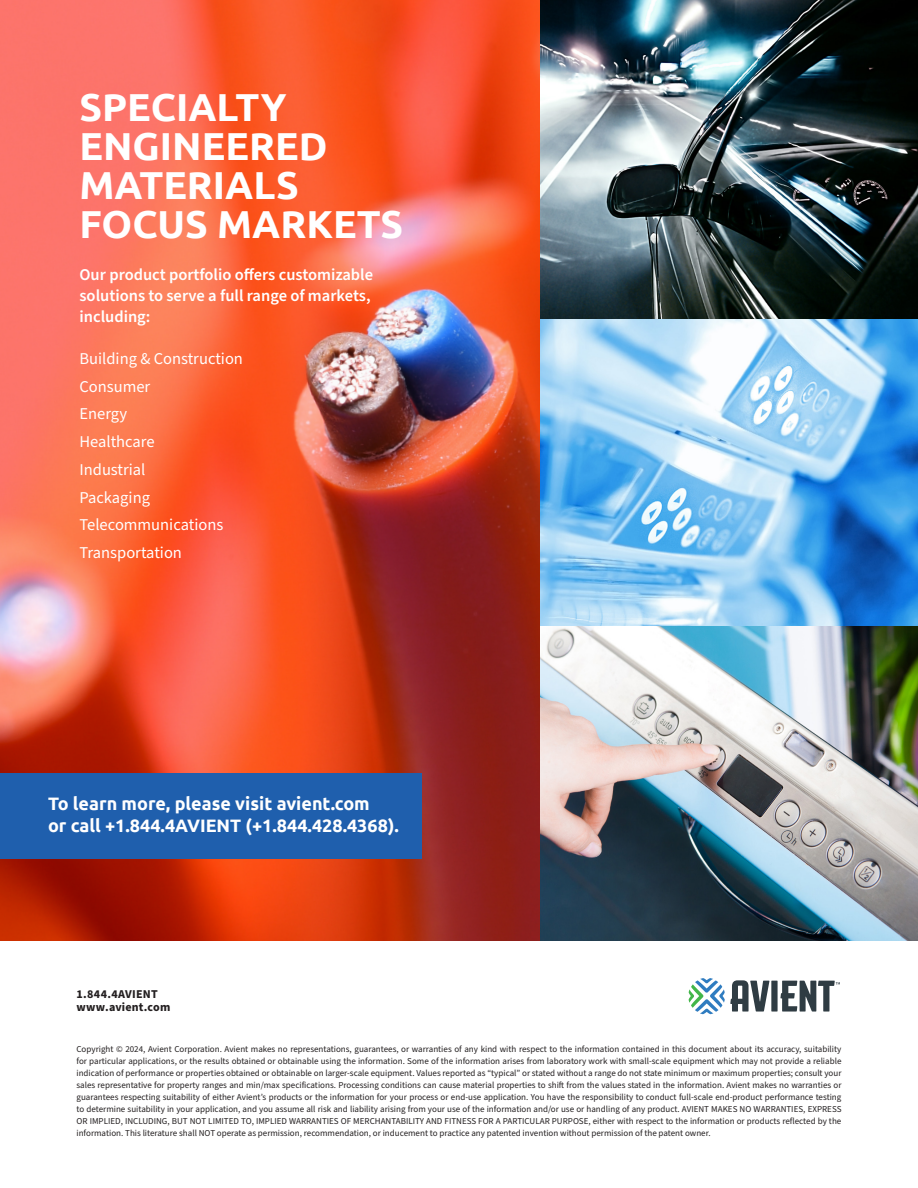
<style>
.page{position:relative;width:918px;height:1188px;background:#fff}
.page>*{position:absolute;margin:0;border:0;box-sizing:border-box;transform-origin:0 0}
.t1{font:700 39px/39px "Ubuntu";color:#fff}
.t2{font:700 18px "Ubuntu";color:#fff}
.t3{font:16.5px "Source Sans Pro";color:#fff}
.t4{font:600 16.5px/21px "Source Sans Pro";color:#fff}
.sub_sub{font:700 12px/13.5px "Source Sans Pro";letter-spacing:.015em;color:#231f20}
.t5{font:9px/12px "Source Sans Pro";color:#231f20;text-align:justify}
</style>
<div class="page">
<img style="left:0;top:0;width:540px;height:940px">
<img style="left:540px;top:0;width:378px;height:940px">
<svg style="left:689px;top:978px;width:151px;height:36px"></svg>
<div style="left:0;top:773px;width:421px;height:86px;background:#1f5fad"></div>
<p class="t1" style="left:80px;top:87px;width:249px">SPECIALTY<br>ENGINEERED</p>
<p class="t1" style="left:80px;top:165px;width:325px">MATERIALS<br>FOCUS MARKETS</p>
<p class="t4" style="left:80px;top:265px;width:295px">Our product portfolio offers customizable solutions to serve a full range of markets, including:</p>
<p class="t3" style="left:80px;top:347px;width:165px">Building &amp; Construction</p>
<p class="t3" style="left:80px;top:375px;width:72px">Consumer</p>
<p class="t3" style="left:80px;top:403px;width:49px">Energy</p>
<p class="t3" style="left:80px;top:431px;width:77px">Healthcare</p>
<p class="t3" style="left:80px;top:458px;width:68px">Industrial</p>
<p class="t3" style="left:80px;top:486px;width:72px">Packaging</p>
<p class="t3" style="left:80px;top:514px;width:145px">Telecommunications</p>
<p class="t3" style="left:80px;top:542px;width:104px">Transportation</p>
<p class="t2" style="left:48px;top:793px;width:323px">To learn more, please visit avient.com</p>
<p class="t2" style="left:48px;top:815px;width:352px">or call +1.844.4AVIENT (+1.844.428.4368).</p>
<p class="sub_sub" style="left:76px;top:987px;width:95px">1.844.4AVIENT www.avient.com</p>
<p class="t5" style="left:76px;top:1043px;width:767px">Copyright © 2024, Avient Corporation. Avient makes no representations, guarantees, or warranties of any kind with respect to the information contained in this document about its accuracy, suitability for particular applications, or the results obtained or obtainable using the information. Some of the information arises from laboratory work with small-scale equipment which may not provide a reliable indication of performance or properties obtained or obtainable on larger-scale equipment. Values reported as “typical” or stated without a range do not state minimum or maximum properties; consult your sales representative for property ranges and min/max specifications. Processing conditions can cause material properties to shift from the values stated in the information. Avient makes no warranties or guarantees respecting suitability of either Avient’s products or the information for your process or end-use application. You have the responsibility to conduct full-scale end-product performance testing to determine suitability in your application, and you assume all risk and liability arising from your use of the information and/or use or handling of any product. AVIENT MAKES NO WARRANTIES, EXPRESS OR IMPLIED, INCLUDING, BUT NOT LIMITED TO, IMPLIED WARRANTIES OF MERCHANTABILITY AND FITNESS FOR A PARTICULAR PURPOSE, either with respect to the information or products reflected by the information. This literature shall NOT operate as permission, recommendation, or inducement to practice any patented invention without permission of the patent owner.</p>
</div>
